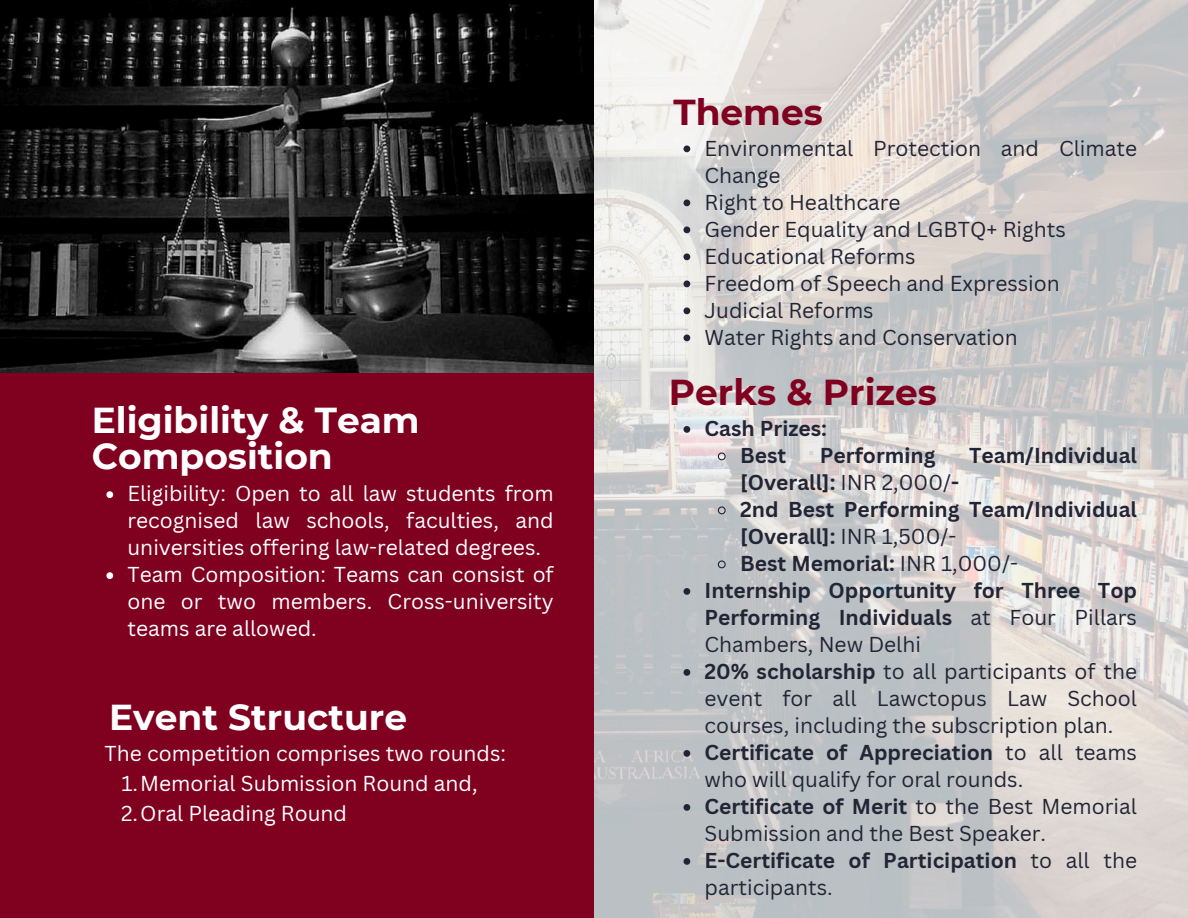
<style>
.page{position:relative;width:1188px;height:918px;background:#fff}
.page>*{position:absolute;margin:0;border:0;box-sizing:border-box;transform-origin:0 0}
.t1{font:700 36px/36px "Montserrat";color:#fff}
.t2{font:700 36px "Montserrat";color:#800020}
.t3{font:21px/27px "Canva Sans";color:#222536}
.t4{font:700 21px/27px "Canva Sans";color:#222536;text-align:center}
.t5{font:21px/27px "Canva Sans";color:#fff}
.s1{font-weight:400}
.s2{font-weight:700}
</style>
<div class="page">
<img style="left:594px;top:0;width:594px;height:918px">
<div style="left:0;top:369px;width:594px;height:549px;background:#800020"></div>
<img style="left:0;top:0;width:594px;height:372px">
<svg style="left:106px;top:491px;width:7px;height:7px"></svg>
<svg style="left:106px;top:572px;width:7px;height:7px"></svg>
<svg style="left:684px;top:426px;width:6px;height:7px"></svg>
<svg style="left:717px;top:452px;width:10px;height:9px"></svg>
<svg style="left:717px;top:506px;width:10px;height:9px"></svg>
<svg style="left:717px;top:560px;width:10px;height:9px"></svg>
<svg style="left:684px;top:588px;width:6px;height:7px"></svg>
<svg style="left:684px;top:669px;width:6px;height:7px"></svg>
<svg style="left:684px;top:750px;width:6px;height:7px"></svg>
<svg style="left:684px;top:804px;width:6px;height:7px"></svg>
<svg style="left:684px;top:858px;width:6px;height:7px"></svg>
<svg style="left:684px;top:146px;width:6px;height:6px"></svg>
<svg style="left:684px;top:200px;width:6px;height:6px"></svg>
<svg style="left:684px;top:227px;width:6px;height:6px"></svg>
<svg style="left:684px;top:254px;width:6px;height:6px"></svg>
<svg style="left:684px;top:281px;width:6px;height:6px"></svg>
<svg style="left:684px;top:308px;width:6px;height:6px"></svg>
<svg style="left:684px;top:335px;width:6px;height:6px"></svg>
<h1 class="t1" style="left:92px;top:402px;width:329px">Eligibility &amp; Team<br>Composition</h1>
<p class="t5" style="left:127px;top:480px;width:428px">Eligibility: Open to all law students from recognised law schools, faculties, and universities offering law-related degrees.<br>Team Composition: Teams can consist of one or two members. Cross-university teams are allowed.</p>
<h1 class="t1" style="left:109px;top:699px;width:299px">Event Structure</h1>
<p class="t5" style="left:121px;top:737px;width:386px;line-height:30.3px;text-indent:-17px">The competition comprises two rounds:<br>1.Memorial Submission Round and,<br>2.Oral Pleading Round</p>
<h1 class="t2" style="left:673px;top:90px;width:151px">Themes</h1>
<p class="t3" style="left:705px;top:134px;width:434px">Environmental Protection and Climate<br>Change<br>Right to Healthcare<br>Gender Equality and LGBTQ+ Rights<br>Educational Reforms<br>Freedom of Speech and Expression<br>Judicial Reforms<br>Water Rights and Conservation</p>
<h1 class="t2" style="left:669px;top:370px;width:270px">Perks &amp; Prizes</h1>
<p class="t4" style="left:705px;top:415px;width:124px">Cash Prizes:<br>Best</p>
<p class="t4" style="left:820px;top:442px;width:117px">Performing</p>
<p class="t4" style="left:969px;top:442px;width:169px">Team/Individual</p>
<p class="t4" style="left:740px;top:469px;width:221px">[Overall]: <span class="s1">INR 2,000/</span>-</p>
<p class="t4" style="left:740px;top:496px;width:398px">2nd Best Performing Team/Individual</p>
<p class="t4" style="left:740px;top:523px;width:218px">[Overall]: <span class="s1">INR 1,500/-</span></p>
<p class="t4" style="left:740px;top:550px;width:279px">Best Memorial: <span class="s1">INR 1,000/-</span></p>
<p class="t4" style="left:705px;top:577px;width:434px">Internship Opportunity for Three Top</p>
<p class="t4" style="left:705px;top:604px;width:434px">Performing Individuals <span class="s1">at Four Pillars</span></p>
<p class="t3" style="left:705px;top:631px;width:218px">Chambers, New Delhi</p>
<p class="t3" style="left:705px;top:658px;width:434px"><span class="s2">20% scholarship</span> to all participants of the</p>
<p class="t3" style="left:705px;top:685px;width:434px">event for all Lawctopus Law School</p>
<p class="t3" style="left:705px;top:712px;width:410px">courses, including the subscription plan.</p>
<p class="t4" style="left:705px;top:739px;width:434px">Certificate of Appreciation <span class="s1">to all teams</span></p>
<p class="t3" style="left:705px;top:766px;width:320px">who will qualify for oral rounds.</p>
<p class="t4" style="left:705px;top:793px;width:434px">Certificate of Merit <span class="s1">to the Best Memorial</span></p>
<p class="t3" style="left:705px;top:820px;width:343px">Submission and the Best Speaker.</p>
<p class="t4" style="left:705px;top:847px;width:434px">E-Certificate of Participation <span class="s1">to all the</span></p>
<p class="t3" style="left:705px;top:874px;width:130px">participants.</p>
</div>
